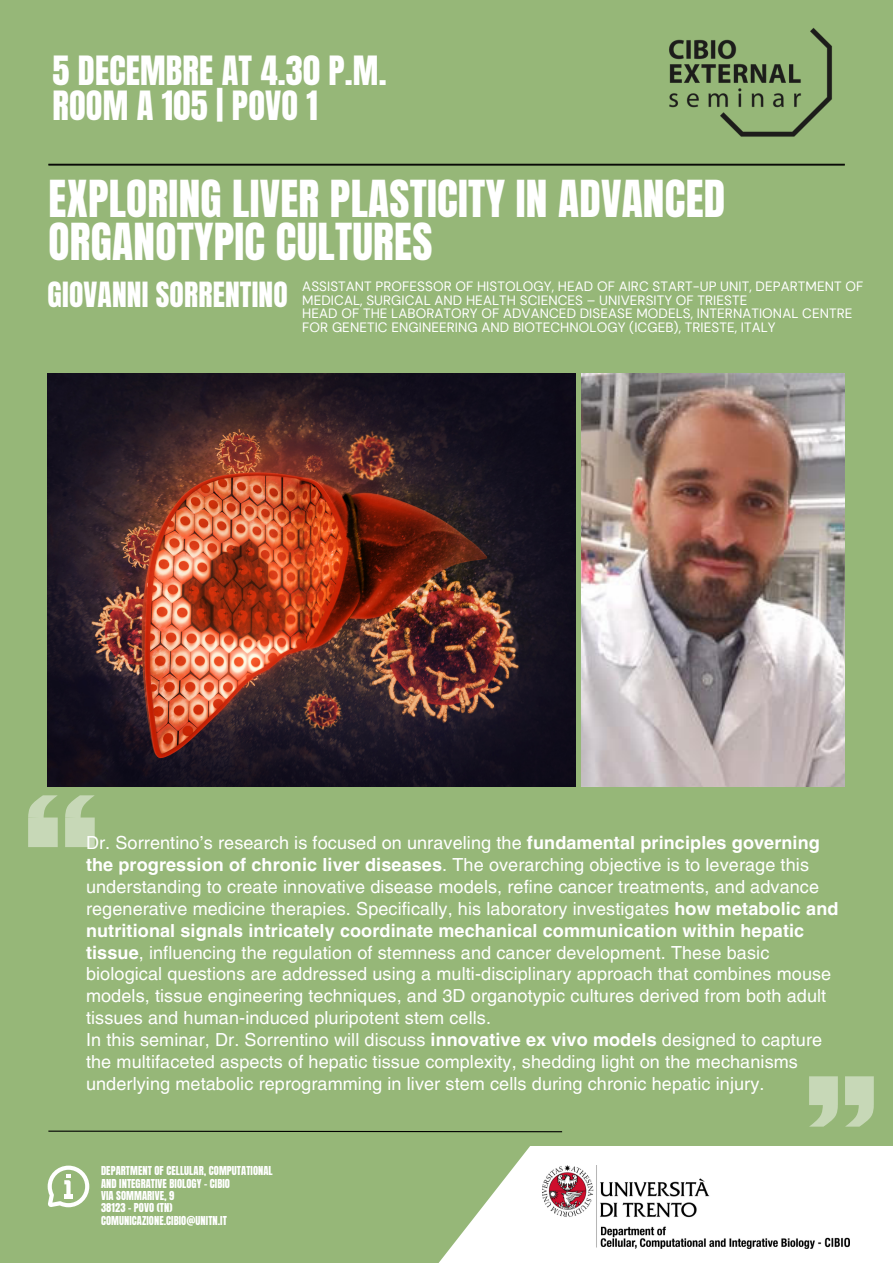
<style>
.page{position:relative;width:893px;height:1263px;background:#fff}
.page>*{position:absolute;margin:0;border:0;box-sizing:border-box;transform-origin:0 0}
.t1{font:43.35px/43.3px "Anton";letter-spacing:.005em;color:#fff}
.t2{font:34.28px "Anton";letter-spacing:.005em;color:#fff}
.t3{font:29.55px "Anton";letter-spacing:.005em;color:#fff}
.t4{font:18px/21.9px "Helvetica LT Pro";letter-spacing:.005em;color:#fff}
.t5{font:13.5px/13.5px "DM Sans";letter-spacing:.005em;color:#fff}
.t6{font:10.5px "Anton";letter-spacing:.005em;color:#fff}
.s1{font-weight:700}
</style>
<div class="page">
<svg style="left:0;top:1146px;width:530px;height:117px;fill:#96b778"></svg>
<div style="left:0;top:0;width:893px;height:1146px;background:#96b778"></div>
<img style="left:48px;top:374px;width:527px;height:413px">
<img style="left:581px;top:374px;width:264px;height:413px">
<hr style="left:48px;top:164px;width:797px;height:2px;background:#000">
<svg style="left:48px;top:1130px;width:515px;height:3px"></svg>
<svg style="left:48px;top:1165px;width:41px;height:42px"></svg>
<img style="left:542px;top:1165px;width:307px;height:83px">
<div style="left:809px;top:1076px;width:29px;height:29px;background:#c7d8b7"></div>
<svg style="left:810px;top:1105px;width:28px;height:21px"></svg>
<div style="left:845px;top:1076px;width:28px;height:29px;background:#c7d8b7"></div>
<svg style="left:846px;top:1105px;width:27px;height:21px"></svg>
<div style="left:65px;top:817px;width:30px;height:30px;background:#c7d8b7"></div>
<svg style="left:65px;top:795px;width:30px;height:23px"></svg>
<div style="left:28px;top:817px;width:30px;height:30px;background:#c7d8b7"></div>
<svg style="left:28px;top:795px;width:30px;height:23px"></svg>
<img style="left:669px;top:27px;width:163px;height:110px">
<p class="t2" style="left:52px;top:46px;width:335px">5 DECEMBRE AT 4.30 P.M.</p>
<p class="t2" style="left:52px;top:81px;width:267px">ROOM A 105 | POVO 1</p>
<p class="t1" style="left:49px;top:178px;width:678px">EXPLORING LIVER PLASTICITY IN ADVANCED<br>ORGANOTYPIC CULTURES</p>
<p class="t3" style="left:48px;top:274px;width:242px">GIOVANNI SORRENTINO</p>
<p class="t5" style="left:302px;top:280px;width:562px">ASSISTANT PROFESSOR OF HISTOLOGY, HEAD OF AIRC START-UP UNIT, DEPARTMENT OF<br>MEDICAL, SURGICAL AND HEALTH SCIENCES – UNIVERSITY OF TRIESTE</p>
<p class="t5" style="left:302px;top:307px;width:551px">HEAD OF THE LABORATORY OF ADVANCED DISEASE MODELS, INTERNATIONAL CENTRE<br>FOR GENETIC ENGINEERING AND BIOTECHNOLOGY (ICGEB), TRIESTE, ITALY</p>
<p class="t4" style="left:86px;top:833px;width:754px">Dr. Sorrentino’s research is focused on unraveling the <span class="s1">fundamental principles governing the progression of chronic liver diseases</span>. The overarching objective is to leverage this understanding to create innovative disease models, refine cancer treatments, and advance regenerative medicine therapies. Specifically, his laboratory investigates <span class="s1">how metabolic and nutritional signals intricately coordinate mechanical communication within hepatic tissue</span>, influencing the regulation of stemness and cancer development. These basic biological questions are addressed using a multi-disciplinary approach that combines mouse models, tissue engineering techniques, and 3D organotypic cultures derived from both adult tissues and human-induced pluripotent stem cells.</p>
<p class="t4" style="left:86px;top:1031px;width:737px">In this seminar, Dr. Sorrentino will discuss <span class="s1">innovative ex vivo models</span> designed to capture the multifaceted aspects of hepatic tissue complexity, shedding light on the mechanisms underlying metabolic reprogramming in liver stem cells during chronic hepatic injury.</p>
<p class="t6" style="left:101px;top:1163px;width:173px">DEPARTMENT OF CELLULAR, COMPUTATIONAL</p>
<p class="t6" style="left:101px;top:1175px;width:130px">AND INTEGRATIVE BIOLOGY - CIBIO</p>
<p class="t6" style="left:101px;top:1188px;width:75px">VIA SOMMARIVE, 9</p>
<p class="t6" style="left:101px;top:1200px;width:73px">38123 - POVO (TN)</p>
<p class="t6" style="left:101px;top:1213px;width:127px">COMUNICAZIONE.CIBIO@UNITN.IT</p>
</div>
